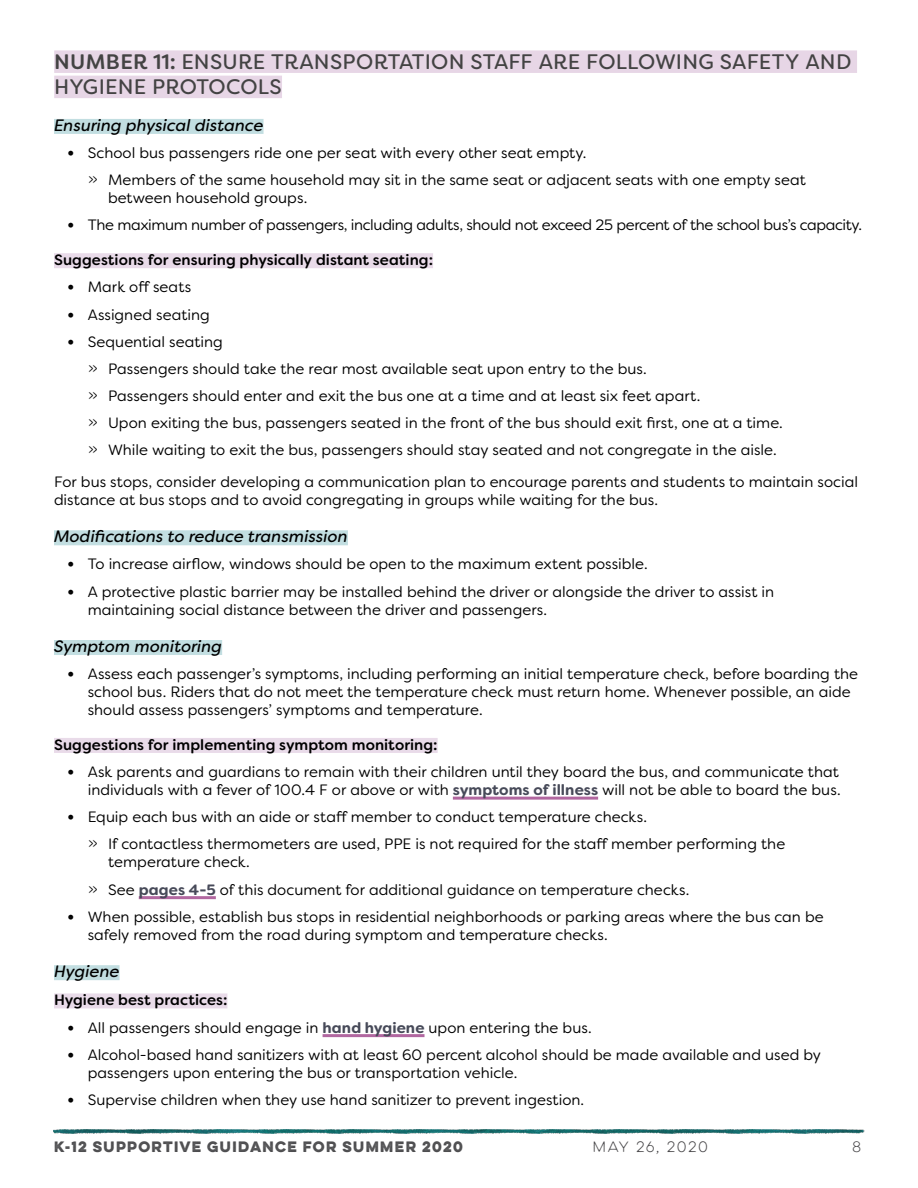
<style>
.page{position:relative;width:918px;height:1188px;background:#fff}
.page>*{position:absolute;margin:0;border:0;box-sizing:border-box;transform-origin:0 0}
.Subhead{font:21px/25.2px "Filson Soft";letter-spacing:.005em;color:#434343}
.t1{font:italic 16.5px "Filson Soft";color:#000}
.t2{font:15px/18px "Filson Soft";letter-spacing:.005em;color:#000}
.t3{font:500 15px "Filson Soft";letter-spacing:.005em;color:#000}
.t4{font:15px "Filson Soft";letter-spacing:-.02em;color:#000}
.t5{font:700 13.5px "Lulo One";letter-spacing:-.13em;color:#4d4d4f}
.t6{font:13.5px "Lulo One";letter-spacing:-.1em;color:#414042}
.s1{font-weight:500}
.s2{font-family:"Lulo One";font-weight:700}
.s3{font-family:"Lulo One"}
.s4{font-weight:700;color:#474a59}
</style>
<div class="page">
<img style="left:54px;top:1129px;width:810px;height:5px">
<div style="left:54px;top:50px;width:803px;height:23px;background:#e7d6e6"></div>
<div style="left:54px;top:76px;width:228px;height:22px;background:#e7d6e6"></div>
<div style="left:54px;top:119px;width:210px;height:15px;background:#c2dee1"></div>
<div style="left:54px;top:253px;width:379px;height:15px;background:#e9dbe9"></div>
<div style="left:54px;top:530px;width:294px;height:15px;background:#c2dee1"></div>
<div style="left:54px;top:640px;width:168px;height:15px;background:#c2dee1"></div>
<div style="left:54px;top:738px;width:384px;height:15px;background:#e9dbe9"></div>
<hr style="left:453px;top:797px;width:145px;height:3px;background:#b167a0">
<hr style="left:139px;top:896px;width:77px;height:3px;background:#b167a0">
<div style="left:54px;top:965px;width:66px;height:15px;background:#c2dee1"></div>
<div style="left:54px;top:993px;width:173px;height:15px;background:#e9dbe9"></div>
<hr style="left:323px;top:1034px;width:102px;height:3px;background:#b167a0">
<p class="Subhead" style="left:54px;top:49px;width:799px"><span class="s1">NUMBER 11:</span> ENSURE TRANSPORTATION STAFF ARE FOLLOWING SAFETY AND<br>HYGIENE PROTOCOLS</p>
<p class="t1" style="left:54px;top:115px;width:211px">Ensuring physical distance</p>
<p class="t2" style="left:68px;top:144px;width:520px"><span class="s2">•</span> School bus passengers ride one per seat with every other seat empty.</p>
<p class="t2" style="left:108px;top:171px;width:699px;text-indent:-20px"><span class="s3">»</span> Members of the same household may sit in the same seat or adjacent seats with one empty seat between household groups.</p>
<p class="t4" style="left:68px;top:216px;width:796px"><span class="s2">•</span> The maximum number of passengers, including adults, should not exceed 25 percent of the school bus’s capacity.</p>
<p class="t3" style="left:54px;top:250px;width:381px">Suggestions for ensuring physically distant seating:</p>
<p class="t2" style="left:68px;top:278px;width:125px"><span class="s2">•</span> Mark off seats</p>
<p class="t2" style="left:68px;top:305px;width:144px"><span class="s2">•</span> Assigned seating</p>
<p class="t2" style="left:68px;top:332px;width:157px"><span class="s2">•</span> Sequential seating</p>
<p class="t2" style="left:88px;top:360px;width:561px"><span class="s3">»</span> Passengers should take the rear most available seat upon entry to the bus.</p>
<p class="t2" style="left:88px;top:387px;width:614px"><span class="s3">»</span> Passengers should enter and exit the bus one at a time and at least six feet apart.</p>
<p class="t2" style="left:88px;top:414px;width:697px"><span class="s3">»</span> Upon exiting the bus, passengers seated in the front of the bus should exit first, one at a time.</p>
<p class="t2" style="left:88px;top:441px;width:691px"><span class="s3">»</span> While waiting to exit the bus, passengers should stay seated and not congregate in the aisle.</p>
<p class="t2" style="left:54px;top:473px;width:806px">For bus stops, consider developing a communication plan to encourage parents and students to maintain social distance at bus stops and to avoid congregating in groups while waiting for the bus.</p>
<p class="t1" style="left:54px;top:526px;width:295px">Modifications to reduce transmission</p>
<p class="t2" style="left:68px;top:555px;width:582px"><span class="s2">•</span> To increase airflow, windows should be open to the maximum extent possible.</p>
<p class="t2" style="left:88px;top:582px;width:688px;text-indent:-20px"><span class="s2">•</span> A protective plastic barrier may be installed behind the driver or alongside the driver to assist in maintaining social distance between the driver and passengers.</p>
<p class="t1" style="left:54px;top:636px;width:170px">Symptom monitoring</p>
<p class="t2" style="left:88px;top:665px;width:772px;text-indent:-20px"><span class="s2">•</span> Assess each passenger’s symptoms, including performing an initial temperature check, before boarding the school bus. Riders that do not meet the temperature check must return home. Whenever possible, an aide should assess passengers’ symptoms and temperature.</p>
<p class="t3" style="left:54px;top:735px;width:385px">Suggestions for implementing symptom monitoring:</p>
<p class="t2" style="left:68px;top:763px;width:775px;text-align:right"><span class="s2">•</span> Ask parents and guardians to remain with their children until they board the bus, and communicate that individuals with a fever of 100.4 F or above or with <span class="s4">symptoms of illness</span> will not be able to board the bus.</p>
<p class="t2" style="left:68px;top:808px;width:581px"><span class="s2">•</span> Equip each bus with an aide or staff member to conduct temperature checks.</p>
<p class="t2" style="left:108px;top:835px;width:679px;text-indent:-20px"><span class="s3">»</span> If contactless thermometers are used, PPE is not required for the staff member performing the temperature check.</p>
<p class="t2" style="left:88px;top:880px;width:603px"><span class="s3">»</span> See <span class="s4">pages 4-5</span> of this document for additional guidance on temperature checks.</p>
<p class="t2" style="left:88px;top:908px;width:737px;text-indent:-20px"><span class="s2">•</span> When possible, establish bus stops in residential neighborhoods or parking areas where the bus can be safely removed from the road during symptom and temperature checks.</p>
<p class="t1" style="left:54px;top:961px;width:67px">Hygiene</p>
<p class="t3" style="left:54px;top:991px;width:175px">Hygiene best practices:</p>
<p class="t2" style="left:68px;top:1018px;width:526px"><span class="s2">•</span> All passengers should engage in <span class="s4">hand hygiene</span> upon entering the bus.</p>
<p class="t2" style="left:88px;top:1045px;width:735px;text-indent:-20px"><span class="s2">•</span> Alcohol-based hand sanitizers with at least 60 percent alcohol should be made available and used by passengers upon entering the bus or transportation vehicle.</p>
<p class="t2" style="left:68px;top:1091px;width:518px"><span class="s2">•</span> Supervise children when they use hand sanitizer to prevent ingestion.</p>
<p class="t5" style="left:54px;top:1137px;width:413px">K-12 SUPPORTIVE GUIDANCE FOR SUMMER 2020</p>
<p class="t6" style="left:592px;top:1138px;width:120px">MAY 26, 2020</p>
<p class="t6" style="left:852px;top:1138px;width:13px">8</p>
</div>
